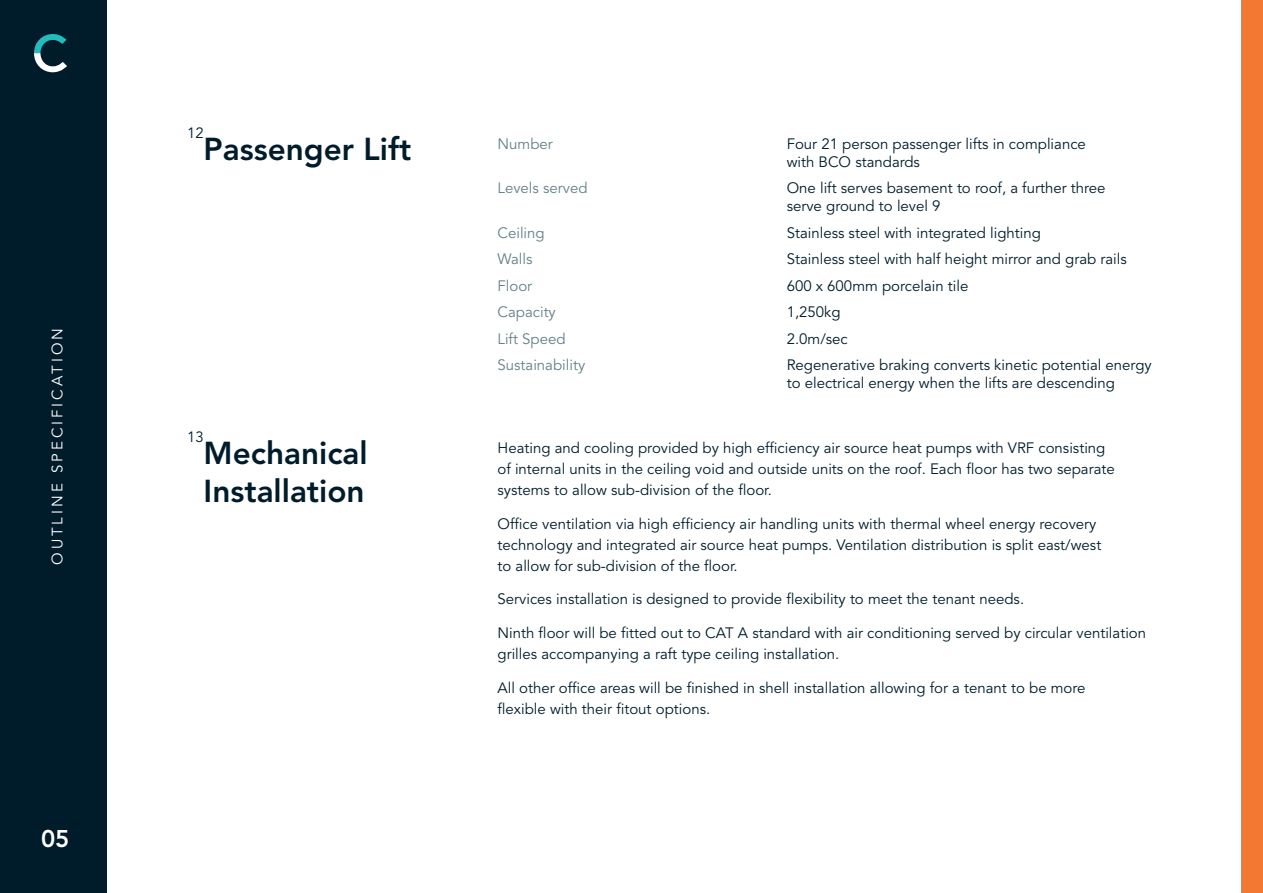
<style>
.page{position:relative;width:1263px;height:893px;background:#fff}
.page>*{position:absolute;margin:0;border:0;box-sizing:border-box;transform-origin:0 0}
.t1{font:800 31.5px/37.8px "Avenir";color:#001c2b}
.t2{font:800 24px "Avenir";color:#fff}
.t3{font:15px/21px "Avenir";color:#001c2b}
.t4{font:15px "Avenir";color:#648088}
.t5{font:15px "Avenir";letter-spacing:.2em;color:#fff}
.t6{font:14.85px "Avenir";color:#001c2b}
</style>
<div class="page">
<div style="left:0;top:0;width:106px;height:893px;background:#001c2b"></div>
<svg style="left:34px;top:34px;width:33px;height:38px"></svg>
<div style="left:1242px;top:0;width:21px;height:893px;background:#f37932"></div>
<p class="t5" style="left:49px;top:565px;width:238px;rotate:-90deg">OUTLINE SPECIFICATION</p>
<h2 class="t2" style="left:41px;top:825px;width:30px">05</h2>
<p class="t6" style="left:187px;top:124px;width:18px">12</p>
<p class="t1" style="left:204px;top:130px;width:209px">Passenger Lift</p>
<p class="t4" style="left:497px;top:135px;width:57px">Number</p>
<p class="t3" style="left:787px;top:135px;width:301px;line-height:18px">Four 21 person passenger lifts in compliance with BCO standards</p>
<p class="t4" style="left:497px;top:180px;width:92px">Levels served</p>
<p class="t3" style="left:787px;top:180px;width:320px;line-height:18px">One lift serves basement to roof, a further three serve ground to level 9</p>
<p class="t4" style="left:497px;top:224px;width:49px">Ceiling</p>
<p class="t3" style="left:787px;top:223px;width:256px">Stainless steel with integrated lighting</p>
<p class="t4" style="left:497px;top:251px;width:36px">Walls</p>
<p class="t3" style="left:787px;top:249px;width:342px">Stainless steel with half height mirror and grab rails</p>
<p class="t4" style="left:497px;top:277px;width:36px">Floor</p>
<p class="t3" style="left:787px;top:276px;width:183px">600 x 600mm porcelain tile</p>
<p class="t4" style="left:497px;top:304px;width:60px">Capacity</p>
<p class="t3" style="left:787px;top:302px;width:55px">1,250kg</p>
<p class="t4" style="left:497px;top:330px;width:70px">Lift Speed</p>
<p class="t3" style="left:787px;top:329px;width:63px">2.0m/sec</p>
<p class="t4" style="left:497px;top:357px;width:89px">Sustainability</p>
<p class="t3" style="left:787px;top:357px;width:366px;line-height:18px">Regenerative braking converts kinetic potential energy to electrical energy when the lifts are descending</p>
<p class="t6" style="left:187px;top:428px;width:18px">13</p>
<p class="t1" style="left:204px;top:434px;width:165px">Mechanical<br>Installation</p>
<p class="t3" style="left:497px;top:438px;width:619px">Heating and cooling provided by high efficiency air source heat pumps with VRF consisting of internal units in the ceiling void and outside units on the roof. Each floor has two separate systems to allow sub-division of the floor.</p>
<p class="t3" style="left:497px;top:513px;width:605px">Office ventilation via high efficiency air handling units with thermal wheel energy recovery technology and integrated air source heat pumps. Ventilation distribution is split east/west to allow for sub-division of the floor.</p>
<p class="t3" style="left:497px;top:589px;width:528px">Services installation is designed to provide flexibility to meet the tenant needs.</p>
<p class="t3" style="left:497px;top:623px;width:650px">Ninth floor will be fitted out to CAT A standard with air conditioning served by circular ventilation grilles accompanying a raft type ceiling installation.</p>
<p class="t3" style="left:497px;top:678px;width:589px">All other office areas will be finished in shell installation allowing for a tenant to be more flexible with their fitout options.</p>
</div>
